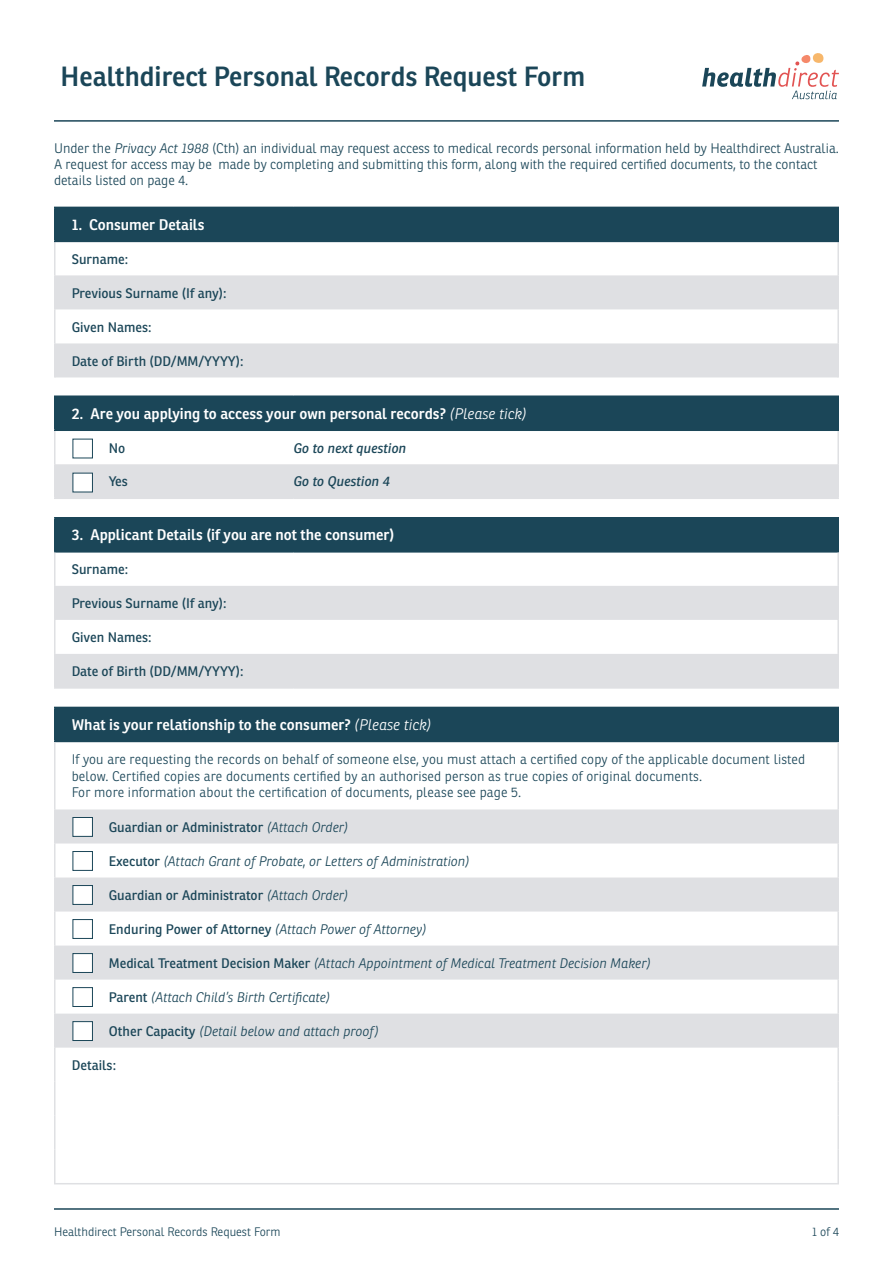
<style>
.page{position:relative;width:893px;height:1263px;background:#fff}
.page>*{position:absolute;margin:0;border:0;box-sizing:border-box;transform-origin:0 0}
.t1{font:600 27px "Ronnia";color:#1b4658}
.t2{font:600 15px "Ronnia";color:#fff}
.t3{font:300 13.5px/16.2px "Ronnia";color:#1b4658}
.t4{font:13.5px "Ronnia";color:#1b4658}
.t5{font:italic 300 13.5px "Ronnia";color:#1b4658}
.t6{font:italic 13.5px "Ronnia";color:#1b4658}
.t7{font:300 12px "Ronnia";color:#1b4658}
.s1{font-style:italic}
.s2{font-weight:300;font-style:italic}
.s3{font-weight:400;font-style:normal}
</style>
<div class="page">
<hr style="left:54px;top:1208px;width:785px;height:2px;background:#1b4658">
<svg style="left:702px;top:53px;width:137px;height:46px"></svg>
<div style="left:55px;top:207px;width:783px;height:34px;background:#1b4658"></div>
<svg style="left:56px;top:275px;width:781px;height:102px;fill:#dfe0e3"></svg>
<hr style="left:54px;top:242px;width:2px;height:33px;background:#dfe0e3">
<hr style="left:54px;top:275px;width:2px;height:34px;background:#dfe0e3">
<hr style="left:54px;top:309px;width:2px;height:34px;background:#dfe0e3">
<hr style="left:54px;top:343px;width:2px;height:34px;background:#dfe0e3">
<hr style="left:837px;top:242px;width:2px;height:33px;background:#dfe0e3">
<hr style="left:837px;top:275px;width:2px;height:34px;background:#dfe0e3">
<hr style="left:837px;top:309px;width:2px;height:34px;background:#dfe0e3">
<hr style="left:837px;top:343px;width:2px;height:34px;background:#dfe0e3">
<hr style="left:54px;top:207px;width:239px;height:1px;background:#1b4658">
<hr style="left:54px;top:208px;width:2px;height:33px;background:#1b4658">
<hr style="left:293px;top:207px;width:546px;height:1px;background:#1b4658">
<hr style="left:837px;top:208px;width:2px;height:33px;background:#1b4658">
<hr style="left:293px;top:241px;width:546px;height:1px;background:#1b4658">
<hr style="left:54px;top:241px;width:239px;height:1px;background:#1b4658">
<div style="left:55px;top:518px;width:783px;height:34px;background:#1b4658"></div>
<svg style="left:56px;top:586px;width:781px;height:101px;fill:#dfe0e3"></svg>
<hr style="left:54px;top:519px;width:2px;height:32px;background:#1b4658">
<hr style="left:54px;top:551px;width:239px;height:2px;background:#1b4658">
<hr style="left:293px;top:551px;width:546px;height:2px;background:#1b4658">
<hr style="left:54px;top:553px;width:2px;height:33px;background:#dfe0e3">
<hr style="left:837px;top:553px;width:2px;height:33px;background:#dfe0e3">
<hr style="left:54px;top:586px;width:2px;height:34px;background:#dfe0e3">
<hr style="left:837px;top:586px;width:2px;height:34px;background:#dfe0e3">
<hr style="left:54px;top:620px;width:2px;height:34px;background:#dfe0e3">
<hr style="left:837px;top:620px;width:2px;height:34px;background:#dfe0e3">
<hr style="left:54px;top:654px;width:2px;height:33px;background:#dfe0e3">
<hr style="left:837px;top:654px;width:2px;height:33px;background:#dfe0e3">
<hr style="left:54px;top:687px;width:239px;height:2px;background:#dfe0e3">
<hr style="left:293px;top:687px;width:546px;height:2px;background:#dfe0e3">
<hr style="left:54px;top:517px;width:239px;height:2px;background:#1b4658">
<hr style="left:293px;top:517px;width:546px;height:2px;background:#1b4658">
<hr style="left:837px;top:519px;width:2px;height:32px;background:#1b4658">
<div style="left:55px;top:396px;width:783px;height:34px;background:#1b4658"></div>
<div style="left:56px;top:464px;width:781px;height:33px;background:#dfe0e3"></div>
<hr style="left:54px;top:431px;width:2px;height:33px;background:#dfe0e3">
<hr style="left:54px;top:464px;width:2px;height:33px;background:#dfe0e3">
<hr style="left:54px;top:497px;width:239px;height:2px;background:#dfe0e3">
<hr style="left:837px;top:431px;width:2px;height:33px;background:#dfe0e3">
<hr style="left:837px;top:464px;width:2px;height:33px;background:#dfe0e3">
<hr style="left:293px;top:497px;width:546px;height:2px;background:#dfe0e3">
<hr style="left:54px;top:429px;width:239px;height:2px;background:#1b4658">
<hr style="left:293px;top:429px;width:546px;height:2px;background:#1b4658">
<hr style="left:54px;top:395px;width:239px;height:2px;background:#1b4658">
<hr style="left:54px;top:397px;width:2px;height:32px;background:#1b4658">
<hr style="left:293px;top:395px;width:546px;height:2px;background:#1b4658">
<hr style="left:837px;top:397px;width:2px;height:32px;background:#1b4658">
<div style="left:73px;top:473px;width:20px;height:19px;background:#fff"></div>
<div style="left:55px;top:707px;width:783px;height:34px;background:#1b4658"></div>
<svg style="left:56px;top:809px;width:781px;height:239px;fill:#dfe0e3"></svg>
<hr style="left:54px;top:707px;width:785px;height:1px;background:#1b4658">
<hr style="left:54px;top:708px;width:2px;height:33px;background:#1b4658">
<hr style="left:837px;top:708px;width:2px;height:33px;background:#1b4658">
<hr style="left:54px;top:741px;width:785px;height:1px;background:#1b4658">
<hr style="left:54px;top:742px;width:2px;height:67px;background:#dfe0e3">
<hr style="left:837px;top:742px;width:2px;height:67px;background:#dfe0e3">
<hr style="left:54px;top:809px;width:2px;height:34px;background:#dfe0e3">
<hr style="left:837px;top:809px;width:2px;height:34px;background:#dfe0e3">
<hr style="left:54px;top:843px;width:2px;height:34px;background:#dfe0e3">
<hr style="left:837px;top:843px;width:2px;height:34px;background:#dfe0e3">
<hr style="left:54px;top:877px;width:2px;height:34px;background:#dfe0e3">
<hr style="left:837px;top:877px;width:2px;height:34px;background:#dfe0e3">
<hr style="left:54px;top:911px;width:2px;height:34px;background:#dfe0e3">
<hr style="left:837px;top:911px;width:2px;height:34px;background:#dfe0e3">
<hr style="left:54px;top:945px;width:2px;height:34px;background:#dfe0e3">
<hr style="left:837px;top:945px;width:2px;height:34px;background:#dfe0e3">
<hr style="left:54px;top:979px;width:2px;height:34px;background:#dfe0e3">
<hr style="left:837px;top:979px;width:2px;height:34px;background:#dfe0e3">
<hr style="left:54px;top:1013px;width:2px;height:35px;background:#dfe0e3">
<hr style="left:837px;top:1013px;width:2px;height:35px;background:#dfe0e3">
<hr style="left:54px;top:1048px;width:2px;height:34px;background:#dfe0e3">
<hr style="left:837px;top:1048px;width:2px;height:34px;background:#dfe0e3">
<hr style="left:54px;top:1082px;width:2px;height:34px;background:#dfe0e3">
<hr style="left:837px;top:1082px;width:2px;height:34px;background:#dfe0e3">
<hr style="left:54px;top:1116px;width:2px;height:34px;background:#dfe0e3">
<hr style="left:837px;top:1116px;width:2px;height:34px;background:#dfe0e3">
<hr style="left:54px;top:1150px;width:2px;height:33px;background:#dfe0e3">
<hr style="left:837px;top:1150px;width:2px;height:33px;background:#dfe0e3">
<hr style="left:54px;top:1183px;width:785px;height:1px;background:#dfe0e3">
<div style="left:73px;top:817px;width:20px;height:20px;background:#fff;border:1px solid #1b4658"></div>
<div style="left:73px;top:851px;width:20px;height:20px;background:#fff;border:1px solid #1b4658"></div>
<div style="left:73px;top:885px;width:20px;height:20px;background:#fff;border:1px solid #1b4658"></div>
<div style="left:73px;top:919px;width:20px;height:20px;background:#fff;border:1px solid #1b4658"></div>
<div style="left:73px;top:953px;width:20px;height:20px;background:#fff;border:1px solid #1b4658"></div>
<div style="left:73px;top:987px;width:20px;height:20px;background:#fff;border:1px solid #1b4658"></div>
<div style="left:73px;top:1021px;width:20px;height:20px;background:#fff;border:1px solid #1b4658"></div>
<hr style="left:54px;top:120px;width:785px;height:2px;background:#1b4658">
<p class="t1" style="left:61px;top:60px;width:526px">Healthdirect Personal Records Request Form</p>
<p class="t3" style="left:54px;top:140px;width:786px">Under the <span class="s1">Privacy Act 1988</span> (Cth) an individual may request access to medical records personal information held by Healthdirect Australia.<br>A request for access may be made by completing and submitting this form, along with the required certified documents, to the contact details listed on page 4.</p>
<p class="t2" style="left:72px;top:215px;width:134px">1. Consumer Details</p>
<p class="t4" style="left:72px;top:251px;width:58px">Surname:</p>
<p class="t4" style="left:72px;top:284px;width:156px">Previous Surname (If any):</p>
<p class="t4" style="left:72px;top:318px;width:81px">Given Names:</p>
<p class="t4" style="left:72px;top:352px;width:173px">Date of Birth (DD/MM/YYYY):</p>
<p class="t2" style="left:72px;top:404px;width:456px">2. Are you applying to access your own personal records? <span class="s2">(Please tick)</span></p>
<p class="t4" style="left:109px;top:439px;width:18px">No</p>
<p class="t6" style="left:293px;top:439px;width:114px">Go to next question</p>
<p class="t4" style="left:109px;top:473px;width:20px">Yes</p>
<p class="t6" style="left:293px;top:473px;width:98px">Go to Question 4</p>
<p class="t2" style="left:72px;top:526px;width:324px">3. Applicant Details (if you are not the consumer)</p>
<p class="t4" style="left:72px;top:561px;width:58px">Surname:</p>
<p class="t4" style="left:72px;top:595px;width:156px">Previous Surname (If any):</p>
<p class="t4" style="left:72px;top:629px;width:81px">Given Names:</p>
<p class="t4" style="left:72px;top:662px;width:173px">Date of Birth (DD/MM/YYYY):</p>
<p class="t2" style="left:72px;top:715px;width:361px">What is your relationship to the consumer? <span class="s2">(Please tick)</span></p>
<p class="t3" style="left:72px;top:751px;width:735px">If you are requesting the records on behalf of someone else, you must attach a certified copy of the applicable document listed below. Certified copies are documents certified by an authorised person as true copies of original documents.<br>For more information about the certification of documents, please see page 5.</p>
<p class="t4" style="left:109px;top:818px;width:240px">Guardian or Administrator <span class="s2">(Attach Order)</span></p>
<p class="t5" style="left:109px;top:852px;width:362px"><span class="s3">Executor</span> (Attach Grant of Probate, or Letters of Administration)</p>
<p class="t4" style="left:109px;top:886px;width:240px">Guardian or Administrator <span class="s2">(Attach Order)</span></p>
<p class="t4" style="left:109px;top:920px;width:319px">Enduring Power of Attorney <span class="s2">(Attach Power of Attorney)</span></p>
<p class="t5" style="left:109px;top:954px;width:543px"><span class="s3">Medical Treatment Decision Maker</span> (Attach Appointment of Medical Treatment Decision Maker)</p>
<p class="t5" style="left:109px;top:989px;width:222px"><span class="s3">Parent</span> (Attach Child’s Birth Certificate)</p>
<p class="t5" style="left:109px;top:1023px;width:271px"><span class="s3">Other Capacity</span> (Detail below and attach proof)</p>
<p class="t4" style="left:72px;top:1056px;width:46px">Details:</p>
<p class="t7" style="left:54px;top:1224px;width:228px">Healthdirect Personal Records Request Form</p>
<p class="t7" style="left:812px;top:1224px;width:28px">1 of 4</p>
</div>
